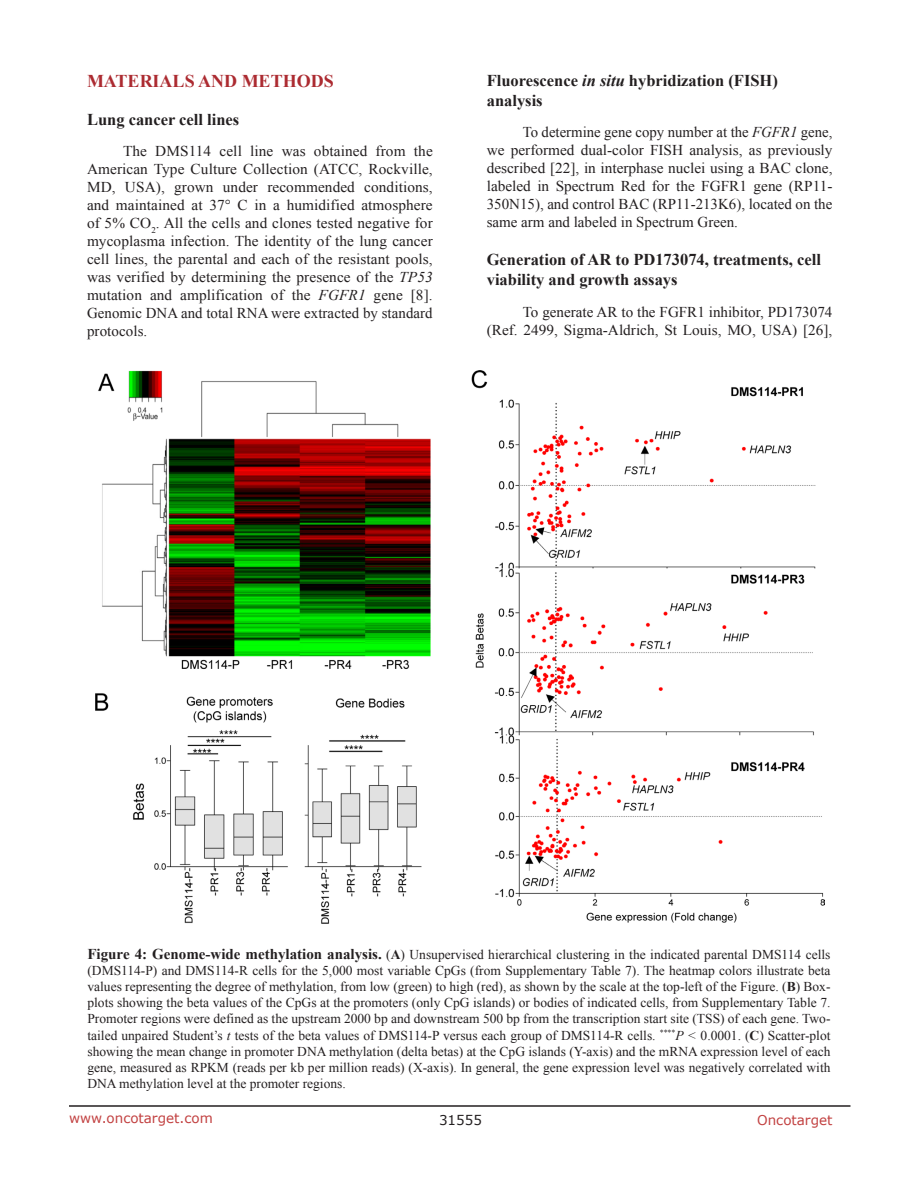
<style>
.page{position:relative;width:918px;height:1188px;background:#fff}
.page>*{position:absolute;margin:0;border:0;box-sizing:border-box;transform-origin:0 0}
.Heading{font:700 18px "Times New Roman";color:#ac2b31}
.SubHeading{font:700 16.5px/19.8px "Times New Roman";color:#231f20}
.SubHeading_copy{font:700 16.5px "Times New Roman";color:#231f20}
.BodyText{font:15px/18px "Times New Roman";color:#231f20;text-align:justify}
.Figuretrx{font:13.5px/16.2px "Times New Roman";color:#231f20;text-align:justify}
.t1{font:13.5px "Verdana";color:#c24141}
.t2{font:13.5px "Verdana";color:#231f20}
.s1{font-style:italic}
.s2{font-weight:700;font-size:15px}
.s3{font-weight:700}
</style>
<div class="page">
<hr style="left:69px;top:1105px;width:781px;height:2px;background:#231f20">
<img style="left:95px;top:370px;width:729px;height:554px">
<p class="Heading" style="left:87px;top:69px;width:248px">MATERIALS AND METHODS</p>
<p class="SubHeading_copy" style="left:87px;top:108px;width:154px">Lung cancer cell lines</p>
<p class="BodyText" style="left:87px;top:142px;width:347px;text-indent:36px">The DMS114 cell line was obtained from the American Type Culture Collection (ATCC, Rockville, MD, USA), grown under recommended conditions, and maintained at 37° C in a humidified atmosphere of 5% CO<sub>2</sub>. All the cells and clones tested negative for mycoplasma infection. The identity of the lung cancer cell lines, the parental and each of the resistant pools, was verified by determining the presence of the <span class="s1">TP53 </span>mutation and amplification of the <span class="s1">FGFR1</span> gene [8].<br>Genomic DNA and total RNA were extracted by standard protocols.</p>
<p class="SubHeading" style="left:487px;top:70px;width:293px">Fluorescence <span class="s1">in situ</span> hybridization (FISH) analysis</p>
<p class="BodyText" style="left:487px;top:123px;width:347px;text-indent:36px">To determine gene copy number at the <span class="s1">FGFR1</span> gene, we performed dual-color FISH analysis, as previously described [22], in interphase nuclei using a BAC clone, labeled in Spectrum Red for the FGFR1 gene (RP11- 350N15), and control BAC (RP11-213K6), located on the same arm and labeled in Spectrum Green.</p>
<p class="SubHeading" style="left:487px;top:249px;width:336px">Generation of AR to PD173074, treatments, cell viability and growth assays</p>
<p class="BodyText" style="left:487px;top:302px;width:347px;text-align:right">To generate AR to the FGFR1 inhibitor, PD173074<br>(Ref. 2499, Sigma-Aldrich, St Louis, MO, USA) [26],</p>
<p class="Figuretrx" style="left:87px;top:946px;width:745px"><span class="s2">Figure 4: Genome-wide methylation analysis.</span> (<span class="s3">A</span>) Unsupervised hierarchical clustering in the indicated parental DMS114 cells (DMS114-P) and DMS114-R cells for the 5,000 most variable CpGs (from Supplementary Table 7). The heatmap colors illustrate beta values representing the degree of methylation, from low (green) to high (red), as shown by the scale at the top-left of the Figure. (<span class="s3">B</span>) Box&shy;plots showing the beta values of the CpGs at the promoters (only CpG islands) or bodies of indicated cells, from Supplementary Table 7.<br>Promoter regions were defined as the upstream 2000 bp and downstream 500 bp from the transcription start site (TSS) of each gene. Two&shy;tailed unpaired Student’s <span class="s1">t</span> tests of the beta values of DMS114-P versus each group of DMS114-R cells. <sup>****</sup><span class="s1">P &lt;</span> 0.0001. (<span class="s3">C</span>) Scatter-plot showing the mean change in promoter DNA methylation (delta betas) at the CpG islands (Y-axis) and the mRNA expression level of each gene, measured as RPKM (reads per kb per million reads) (X-axis). In general, the gene expression level was negatively correlated with DNA methylation level at the promoter regions.</p>
<p class="t1" style="left:69px;top:1109px;width:145px">www.oncotarget.com</p>
<p class="t2" style="left:439px;top:1111px;width:44px">31555</p>
<p class="t1" style="left:757px;top:1111px;width:77px">Oncotarget</p>
</div>
